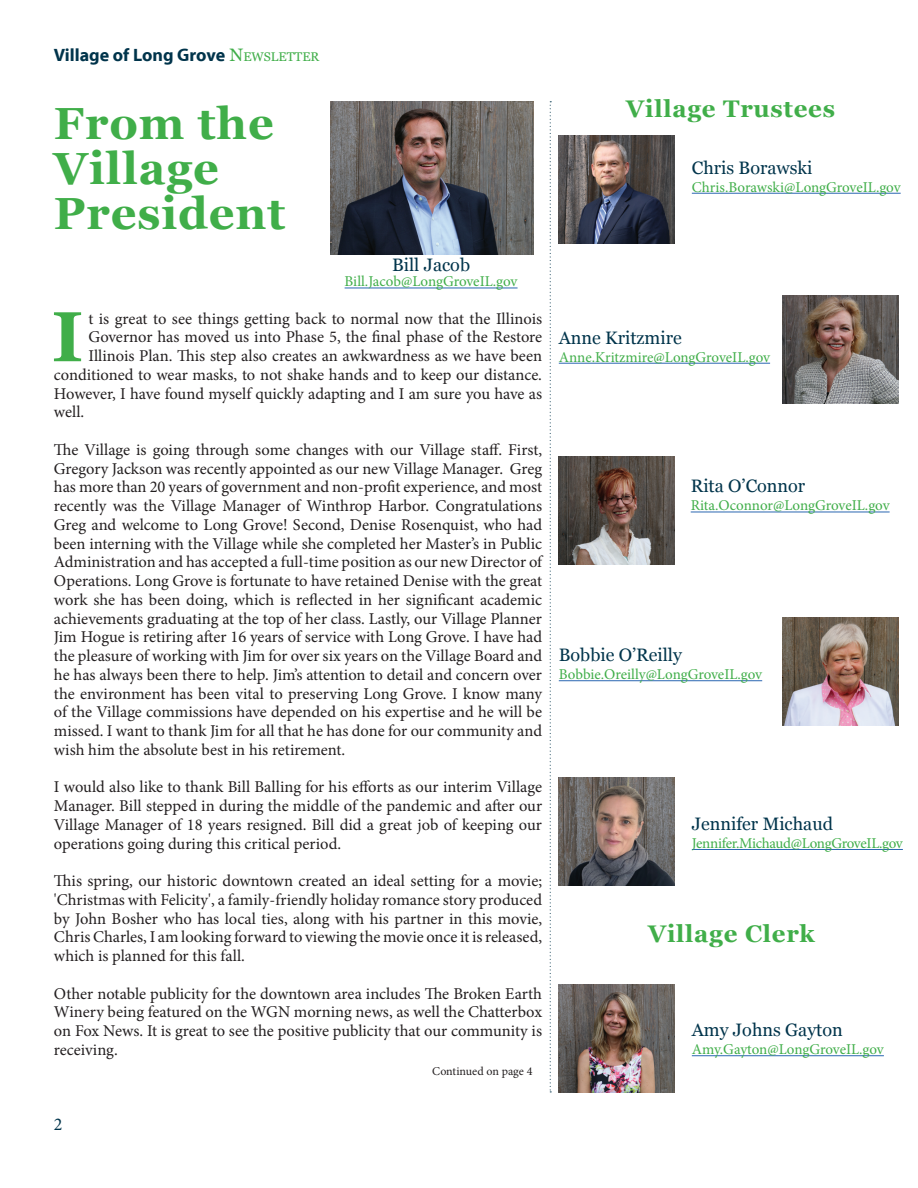
<style>
.page{position:relative;width:918px;height:1188px;background:#fff}
.page>*{position:absolute;margin:0;border:0;box-sizing:border-box;transform-origin:0 0}
.t1{font:700 70.65px "Georgia";color:#40ae49}
.t2{font:700 45px/45px "Georgia";letter-spacing:.02em;color:#40ae49}
.t3{font:700 24px "Georgia";letter-spacing:.03em;color:#40ae49}
.t4{font:18px "Georgia";color:#00344b}
.t5{font:700 18px "Myriad Pro";color:#00344b}
.t6{font:18px "Minion Pro";color:#00344b}
.t7{font:16.5px/18.8px "Minion Pro";letter-spacing:-.005em;color:#231f20;text-align:justify}
.t8{font:15px "Minion Pro";letter-spacing:-.01em;color:#40ae49}
.t9{font:12px "Minion Pro";color:#231f20}
.s1{font-family:"Georgia";font-weight:400;color:#40ae49}
.s2{font-family:"Georgia";font-weight:400;font-size:12.6px;color:#40ae49}
</style>
<div class="page">
<img style="left:559px;top:984px;width:115px;height:108px">
<img style="left:331px;top:101px;width:202px;height:153px">
<svg style="left:550px;top:101px;width:1px;height:991px"></svg>
<img style="left:559px;top:135px;width:115px;height:108px">
<hr style="left:692px;top:193px;width:209px;height:1px;background:#2b67b2">
<img style="left:783px;top:296px;width:115px;height:108px">
<hr style="left:559px;top:363px;width:211px;height:1px;background:#2b67b2">
<img style="left:559px;top:456px;width:115px;height:108px">
<hr style="left:691px;top:512px;width:199px;height:1px;background:#2b67b2">
<img style="left:783px;top:617px;width:115px;height:108px">
<hr style="left:559px;top:680px;width:203px;height:1px;background:#2b67b2">
<img style="left:559px;top:778px;width:115px;height:108px">
<hr style="left:692px;top:849px;width:211px;height:1px;background:#2b67b2">
<hr style="left:692px;top:1055px;width:192px;height:1px;background:#2b67b2">
<hr style="left:345px;top:288px;width:173px;height:1px;background:#2b67b2">
<p class="t5" style="left:54px;top:43px;width:267px">Village of Long Grove <span class="s1">N</span><span class="s2">EWSLETTER</span></p>
<p class="t2" style="left:54px;top:98px;width:233px">From the<br>Village<br>President</p>
<p class="t4" style="left:392px;top:252px;width:80px">Bill Jacob</p>
<p class="t8" style="left:345px;top:272px;width:174px">Bill.Jacob@LongGroveIL.gov</p>
<p class="t1" style="left:52px;top:284px;width:33px">I</p>
<p class="t7" style="left:88px;top:309px;width:455px">t is great to see things getting back to normal now that the Illinois</p>
<p class="t7" style="left:88px;top:328px;width:455px">Governor has moved us into Phase 5, the final phase of the Restore</p>
<p class="t7" style="left:88px;top:347px;width:455px">Illinois Plan. This step also creates an awkwardness as we have been</p>
<p class="t7" style="left:54px;top:365px;width:490px">conditioned to wear masks, to not shake hands and to keep our distance.</p>
<p class="t7" style="left:54px;top:384px;width:490px">However, I have found myself quickly adapting and I am sure you have as</p>
<p class="t7" style="left:54px;top:403px;width:32px">well.</p>
<p class="t7" style="left:54px;top:440px;width:490px">The Village is going through some changes with our Village staff. First, Gregory Jackson was recently appointed as our new Village Manager. Greg has more than 20 years of government and non-profit experience, and most recently was the Village Manager of Winthrop Harbor. Congratulations Greg and welcome to Long Grove! Second, Denise Rosenquist, who had been interning with the Village while she completed her Master’s in Public Administration and has accepted a full-time position as our new Director of Operations. Long Grove is fortunate to have retained Denise with the great work she has been doing, which is reflected in her significant academic achievements graduating at the top of her class. Lastly, our Village Planner Jim Hogue is retiring after 16 years of service with Long Grove. I have had the pleasure of working with Jim for over six years on the Village Board and he has always been there to help. Jim’s attention to detail and concern over the environment has been vital to preserving Long Grove. I know many of the Village commissions have depended on his expertise and he will be missed. I want to thank Jim for all that he has done for our community and wish him the absolute best in his retirement.</p>
<p class="t7" style="left:54px;top:778px;width:490px">I would also like to thank Bill Balling for his efforts as our interim Village Manager. Bill stepped in during the middle of the pandemic and after our Village Manager of 18 years resigned. Bill did a great job of keeping our operations going during this critical period.</p>
<p class="t7" style="left:54px;top:872px;width:490px">This spring, our historic downtown created an ideal setting for a movie; 'Christmas with Felicity', a family-friendly holiday romance story produced by John Bosher who has local ties, along with his partner in this movie, Chris Charles, I am looking forward to viewing the movie once it is released, which is planned for this fall.</p>
<p class="t7" style="left:54px;top:984px;width:490px">Other notable publicity for the downtown area includes The Broken Earth Winery being featured on the WGN morning news, as well the Chatterbox on Fox News. It is great to see the positive publicity that our community is receiving.</p>
<p class="t9" style="left:432px;top:1063px;width:102px">Continued on page 4</p>
<p class="t3" style="left:626px;top:91px;width:210px">Village Trustees</p>
<p class="t4" style="left:692px;top:154px;width:122px">Chris Borawski</p>
<p class="t8" style="left:692px;top:177px;width:210px">Chris.Borawski@LongGroveIL.gov</p>
<p class="t4" style="left:559px;top:324px;width:124px">Anne Kritzmire</p>
<p class="t8" style="left:559px;top:347px;width:213px">Anne.Kritzmire@LongGroveIL.gov</p>
<p class="t4" style="left:691px;top:473px;width:116px">Rita O’Connor</p>
<p class="t8" style="left:691px;top:496px;width:200px">Rita.Oconnor@LongGroveIL.gov</p>
<p class="t4" style="left:559px;top:642px;width:125px">Bobbie O’Reilly</p>
<p class="t8" style="left:559px;top:664px;width:205px">Bobbie.Oreilly@LongGroveIL.gov</p>
<p class="t4" style="left:692px;top:811px;width:143px">Jennifer Michaud</p>
<p class="t8" style="left:692px;top:833px;width:213px">Jennifer.Michaud@LongGroveIL.gov</p>
<p class="t3" style="left:648px;top:916px;width:168px">Village Clerk</p>
<p class="t4" style="left:692px;top:1017px;width:152px">Amy Johns Gayton</p>
<p class="t8" style="left:692px;top:1039px;width:194px">Amy.Gayton@LongGroveIL.gov</p>
<p class="t6" style="left:54px;top:1112px;width:10px">2</p>
</div>
